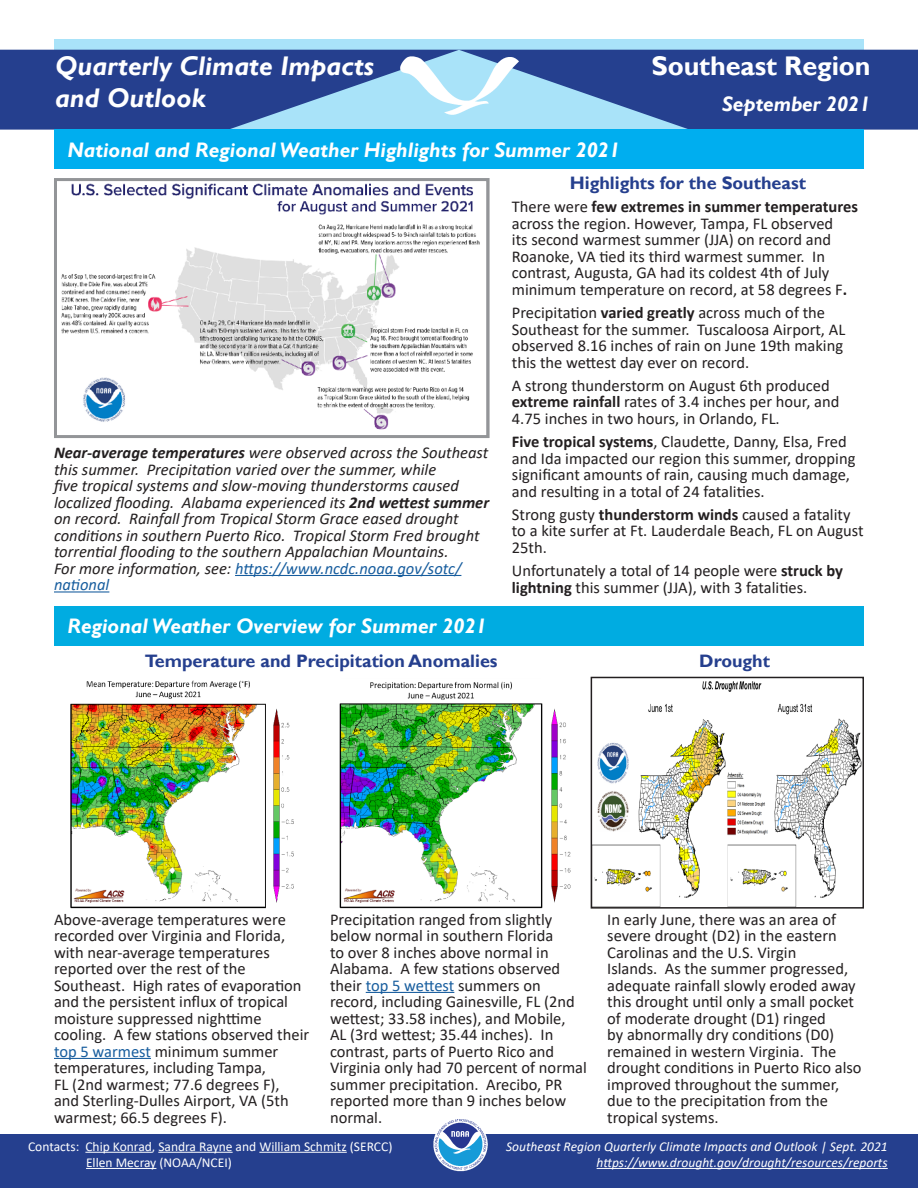
<style>
.page{position:relative;width:918px;height:1188px;background:#fff}
.page>*{position:absolute;margin:0;border:0;box-sizing:border-box;transform-origin:0 0}
.t1{font:italic 700 27px/32.4px "Gill Sans";color:#fff}
.t2{font:700 27px "Gill Sans";letter-spacing:-.005em;color:#fff}
.t3{font:italic 700 21px "Gill Sans";color:#fff}
.t4{font:700 18px "Gill Sans";color:#253f8e}
.body_text{font:16.5px/16.5px "Calibri";color:#231f20}
.t5{font:italic 16.5px/16.5px "Calibri";color:#231f20}
.Footer_Right{font:italic 13.5px "Calibri";color:#fff}
.t6{font:13.5px/16.2px "Calibri";color:#fff}
.s1{font-weight:700}
.s2{color:#175d9e}
</style>
<div class="page">
<svg style="left:54px;top:39px;width:810px;height:11px;background:#a5def5"></svg>
<svg style="left:0;top:50px;width:918px;height:80px;background:#3c5da2"></svg>
<div style="left:0;top:1134px;width:918px;height:54px;background:#253f8e"></div>
<div style="left:54px;top:130px;width:810px;height:39px;background:#00aeef"></div>
<div style="left:54px;top:606px;width:810px;height:39px;background:#00ace1"></div>
<img style="left:432px;top:1116px;width:57px;height:57px;border-radius:28px">
<img style="left:400px;top:56px;width:119px;height:58px">
<hr style="left:235px;top:575px;width:226px;height:1px;background:#175d9e">
<hr style="left:54px;top:591px;width:55px;height:2px;background:#175d9e">
<hr style="left:54px;top:1058px;width:97px;height:1px;background:#175d9e">
<hr style="left:366px;top:992px;width:88px;height:1px;background:#175d9e">
<img style="left:70px;top:680px;width:224px;height:229px">
<img style="left:339px;top:681px;width:232px;height:228px">
<img style="left:594px;top:681px;width:267px;height:225px">
<div style="left:591px;top:677px;width:273px;height:232px;border:2px solid #231f20"></div>
<hr style="left:597px;top:1168px;width:291px;height:1px;background:#fff">
<hr style="left:85px;top:1152px;width:67px;height:1px;background:#fff">
<hr style="left:158px;top:1152px;width:75px;height:1px;background:#fff">
<hr style="left:259px;top:1152px;width:88px;height:1px;background:#fff">
<hr style="left:86px;top:1168px;width:70px;height:1px;background:#fff">
<img style="left:61px;top:183px;width:419px;height:247px">
<div style="left:54px;top:178px;width:435px;height:260px;border:3px solid #939598"></div>
<h1 class="t1" style="left:55px;top:50px;width:320px">Quarterly Climate Impacts and Outlook</h1>
<h2 class="t2" style="left:652px;top:49px;width:220px">Southeast Region</h2>
<h2 class="t3" style="left:722px;top:92px;width:150px">September 2021</h2>
<h3 class="t3" style="left:68px;top:137px;width:554px">National and Regional Weather Highlights for Summer 2021</h3>
<h4 class="t4" style="left:570px;top:172px;width:238px">Highlights for the Southeast</h4>
<p class="body_text" style="left:512px;top:198px;width:348px">There were <span class="s1">few extremes in summer temperatures </span>across the region. However, Tampa, FL observed<br>its second warmest summer (JJA) on record and Roanoke, VA tied its third warmest summer. In contrast, Augusta, GA had its coldest 4th of July minimum temperature on record, at 58 degrees F<span class="s1">.</span></p>
<p class="body_text" style="left:512px;top:304px;width:335px">Precipitation <span class="s1">varied greatly</span> across much of the Southeast for the summer. Tuscaloosa Airport, AL observed 8.16 inches of rain on June 19th making this the wettest day ever on record.</p>
<p class="body_text" style="left:512px;top:377px;width:329px">A strong thunderstorm on August 6th produced <span class="s1">extreme rainfall</span> rates of 3.4 inches per hour, and<br>4.75 inches in two hours, in Orlando, FL.</p>
<p class="body_text" style="left:512px;top:433px;width:345px"><span class="s1">Five tropical systems</span>, Claudette, Danny, Elsa, Fred and Ida impacted our region this summer, dropping significant amounts of rain, causing much damage, and resulting in a total of 24 fatalities.</p>
<p class="body_text" style="left:512px;top:506px;width:353px">Strong gusty <span class="s1">thunderstorm winds</span> caused a fatality to a kite surfer at Ft. Lauderdale Beach, FL on August<br>25th.</p>
<p class="body_text" style="left:512px;top:562px;width:333px">Unfortunately a total of 14 people were <span class="s1">struck by lightning</span> this summer (JJA), with 3 fatalities.</p>
<p class="t5" style="left:54px;top:444px;width:437px"><span class="s1">Near-average temperatures</span> were observed across the Southeast this summer. Precipitation varied over the summer, while<br>five tropical systems and slow-moving thunderstorms caused localized flooding. Alabama experienced its <span class="s1">2nd wettest summer </span>on record. Rainfall from Tropical Storm Grace eased drought conditions in southern Puerto Rico. Tropical Storm Fred brought torrential flooding to the southern Appalachian Mountains.<br>For more information, see: <span class="s2">https://www.ncdc.noaa.gov/sotc/ national</span></p>
<h3 class="t3" style="left:68px;top:614px;width:421px">Regional Weather Overview for Summer 2021</h3>
<h4 class="t4" style="left:145px;top:650px;width:354px">Temperature and Precipitation Anomalies</h4>
<h4 class="t4" style="left:699px;top:650px;width:72px">Drought</h4>
<p class="body_text" style="left:54px;top:910px;width:257px">Above-average temperatures were recorded over Virginia and Florida, with near-average temperatures reported over the rest of the Southeast. High rates of evaporation and the persistent influx of tropical moisture suppressed nighttime cooling. A few stations observed their <span class="s2">top 5 warmest</span> minimum summer temperatures, including Tampa,<br>FL (2nd warmest; 77.6 degrees F),<br>and Sterling-Dulles Airport, VA (5th warmest; 66.5 degrees F).</p>
<p class="body_text" style="left:330px;top:910px;width:258px">Precipitation ranged from slightly below normal in southern Florida<br>to over 8 inches above normal in<br>Alabama. A few stations observed their <span class="s2">top 5 wettest</span> summers on record, including Gainesville, FL (2nd wettest; 33.58 inches), and Mobile,<br>AL (3rd wettest; 35.44 inches). In contrast, parts of Puerto Rico and<br>Virginia only had 70 percent of normal summer precipitation. Arecibo, PR reported more than 9 inches below normal.</p>
<p class="body_text" style="left:607px;top:910px;width:256px">In early June, there was an area of severe drought (D2) in the eastern Carolinas and the U.S. Virgin<br>Islands. As the summer progressed, adequate rainfall slowly eroded away this drought until only a small pocket of moderate drought (D1) ringed<br>by abnormally dry conditions (D0) remained in western Virginia. The drought conditions in Puerto Rico also improved throughout the summer, due to the precipitation from the tropical systems.</p>
<p class="Footer_Right" style="left:506px;top:1137px;width:383px">Southeast Region Quarterly Climate Impacts and Outlook | Sept. 2021</p>
<p class="Footer_Right" style="left:597px;top:1153px;width:293px">https://www.drought.gov/drought/resources/reports</p>
<p class="t6" style="left:86px;top:1138px;width:308px;text-indent:-58px">Contacts: Chip Konrad, Sandra Rayne and William Schmitz (SERCC)<br>Ellen Mecray (NOAA/NCEI)</p>
</div>
